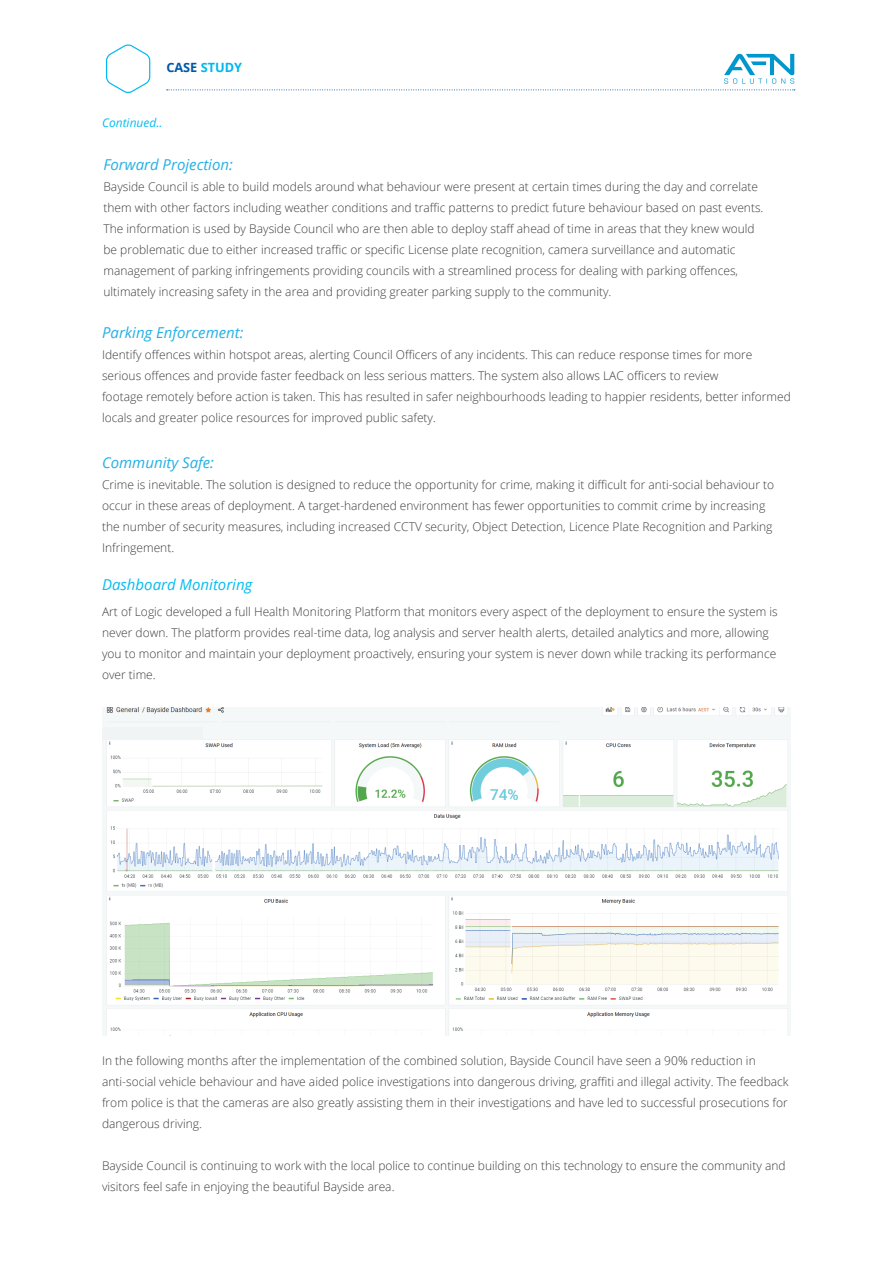
<style>
.page{position:relative;width:893px;height:1263px;background:#fff}
.page>*{position:absolute;margin:0;border:0;box-sizing:border-box;transform-origin:0 0}
.t1{font:italic 15px "Open Sans";color:#25b0e5}
.t2{font:italic 15px "Open Sans";color:#03bdf2}
.t3{font:700 12.75px "Open Sans";color:#00b8f0}
.t4{font:300 12px/21px "Open Sans";color:#3c3c3d}
.t5{font:italic 12px "Open Sans";color:#03bdf2}
.s1{color:#0157a8}
</style>
<div class="page">
<svg style="left:167px;top:90px;width:628px;height:1px"></svg>
<svg style="left:724px;top:54px;width:70px;height:30px"></svg>
<svg style="left:106px;top:44px;width:45px;height:49px"></svg>
<img style="left:106px;top:708px;width:683px;height:327px">
<div style="left:102px;top:727px;width:101px;height:13px;background:#f1f4f4"></div>
<p class="t3" style="left:166px;top:58px;width:77px"><span class="s1">CASE</span> STUDY</p>
<p class="t5" style="left:102px;top:114px;width:62px">Continued..</p>
<p class="t1" style="left:103px;top:154px;width:131px">Forward Projection:</p>
<p class="t4" style="left:103px;top:176px;width:661px">Bayside Council is able to build models around what behaviour were present at certain times during the day and correlate them with other factors including weather conditions and traffic patterns to predict future behaviour based on past events.<br>The information is used by Bayside Council who are then able to deploy staff ahead of time in areas that they knew would be problematic due to either increased traffic or specific License plate recognition, camera surveillance and automatic management of parking infringements providing councils with a streamlined process for dealing with parking offences, ultimately increasing safety in the area and providing greater parking supply to the community.</p>
<p class="t1" style="left:102px;top:322px;width:143px">Parking Enforcement:</p>
<p class="t4" style="left:102px;top:343px;width:690px">Identify offences within hotspot areas, alerting Council Officers of any incidents. This can reduce response times for more serious offences and provide faster feedback on less serious matters. The system also allows LAC officers to review<br>footage remotely before action is taken. This has resulted in safer neighbourhoods leading to happier residents, better informed locals and greater police resources for improved public safety.</p>
<p class="t1" style="left:102px;top:453px;width:114px">Community Safe:</p>
<p class="t4" style="left:102px;top:474px;width:674px">Crime is inevitable. The solution is designed to reduce the opportunity for crime, making it difficult for anti-social behaviour to occur in these areas of deployment. A target-hardened environment has fewer opportunities to commit crime by increasing the number of security measures, including increased CCTV security, Object Detection, Licence Plate Recognition and Parking Infringement.</p>
<p class="t2" style="left:102px;top:574px;width:152px">Dashboard Monitoring</p>
<p class="t4" style="left:102px;top:601px;width:677px">Art of Logic developed a full Health Monitoring Platform that monitors every aspect of the deployment to ensure the system is never down. The platform provides real-time data, log analysis and server health alerts, detailed analytics and more, allowing you to monitor and maintain your deployment proactively, ensuring your system is never down while tracking its performance over time.</p>
<p class="t4" style="left:102px;top:1049px;width:688px">In the following months after the implementation of the combined solution, Bayside Council have seen a 90% reduction in anti-social vehicle behaviour and have aided police investigations into dangerous driving, graffiti and illegal activity. The feedback from police is that the cameras are also greatly assisting them in their investigations and have led to successful prosecutions for dangerous driving.</p>
<p class="t4" style="left:102px;top:1154px;width:685px">Bayside Council is continuing to work with the local police to continue building on this technology to ensure the community and visitors feel safe in enjoying the beautiful Bayside area.</p>
</div>
